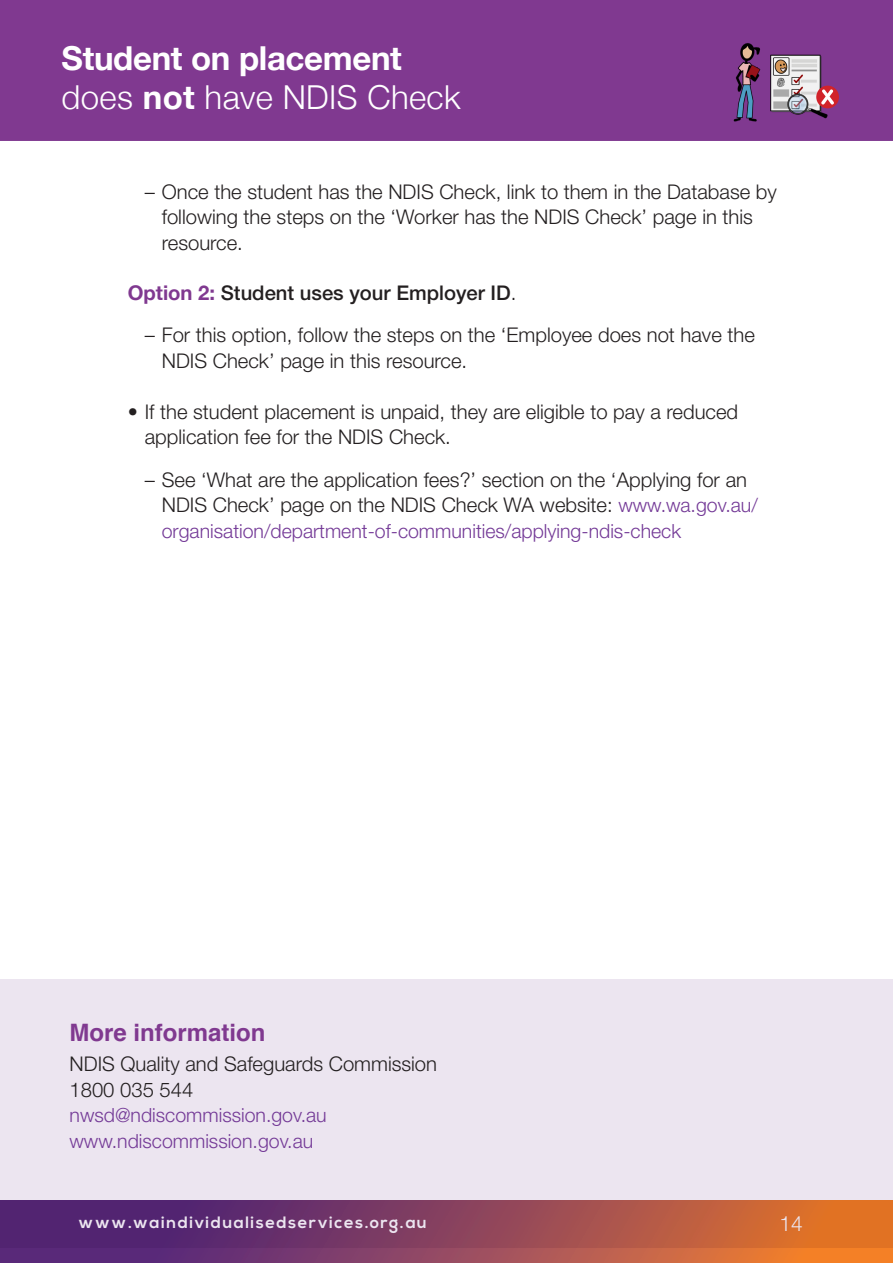
<style>
.page{position:relative;width:893px;height:1263px;background:#fff}
.page>*{position:absolute;margin:0;border:0;box-sizing:border-box;transform-origin:0 0}
.Bold_sub_2{font:700 33px/39px "Helvetica Neue";letter-spacing:-.01em;color:#fff}
.Sub_Head{font:700 24px "Helvetica";color:#803990}
.t1{font:300 21px "Helvetica Neue LT Std";color:#fff}
.Bullet_list{font:300 20.25px/25.5px "Helvetica Neue LT Std";color:#231f20}
.Main_text{font:300 20.25px "Helvetica Neue LT Std";color:#231f20}
.Bullet_list-2{font:500 20.25px "Helvetica Neue LT Std";color:#231f20}
.Bullet_list-3{font:300 19.5px "Helvetica Neue LT Std";color:#743a97}
.Main_text-2{font:300 19.5px "Helvetica Neue LT Std";color:#743a97}
.t2{font:700 16.5px "Nexa";letter-spacing:.09em;color:#fff}
.s1{font-weight:300}
.s2{font-family:"Helvetica Neue";font-weight:700;color:#803990}
.s3{font-size:19.5px;color:#743a97}
</style>
<div class="page">
<svg style="left:0;top:1248px;width:893px;height:15px;background:#9c4f5b"></svg>
<div style="left:0;top:0;width:893px;height:141px;background:#803990"></div>
<svg style="left:0;top:979px;width:893px;height:269px;background:#dbc8d4"></svg>
<img style="left:793px;top:54px;width:44px;height:64px">
<div style="left:816px;top:86px;width:23px;height:22px;background:#d1232a;border-radius:50%"></div>
<svg style="left:821px;top:89px;width:13px;height:16px"></svg>
<img style="left:701px;top:43px;width:92px;height:78px">
<p class="Bold_sub_2" style="left:62px;top:38px;width:400px">Student on placement <span class="s1">does</span> not <span class="s1">have NDIS Check</span></p>
<p class="Bullet_list" style="left:162px;top:178px;width:617px;text-indent:-17px">– Once the student has the NDIS Check, link to them in the Database by following the steps on the ‘Worker has the NDIS Check’ page in this resource.</p>
<p class="Bullet_list-2" style="left:128px;top:281px;width:390px"><span class="s2">Option 2:</span> Student uses your Employer ID<span class="s1">.</span></p>
<p class="Bullet_list" style="left:162px;top:322px;width:595px;text-indent:-17px">– For this option, follow the steps on the ‘Employee does not have the<br>NDIS Check’ page in this resource.</p>
<p class="Bullet_list" style="left:145px;top:398px;width:595px;text-indent:-17px">• If the student placement is unpaid, they are eligible to pay a reduced application fee for the NDIS Check.</p>
<p class="Bullet_list" style="left:162px;top:466px;width:597px;text-indent:-17px">– See ‘What are the application fees?’ section on the ‘Applying for an<br>NDIS Check’ page on the NDIS Check WA website: <span class="s3">www.wa.gov.au/</span></p>
<p class="Bullet_list-3" style="left:162px;top:519px;width:521px">organisation/department-of-communities/applying-ndis-check</p>
<h1 class="Sub_Head" style="left:70px;top:1014px;width:198px">More information</h1>
<p class="Main_text" style="left:70px;top:1052px;width:369px">NDIS Quality and Safeguards Commission</p>
<p class="Main_text" style="left:70px;top:1077px;width:125px">1800 035 544</p>
<p class="Main_text-2" style="left:70px;top:1103px;width:259px">nwsd@ndiscommission.gov.au</p>
<p class="Bullet_list-3" style="left:70px;top:1129px;width:245px">www.ndiscommission.gov.au</p>
<p class="t2" style="left:79px;top:1213px;width:350px">www.waindividualisedservices.org.au</p>
<p class="t1" style="left:779px;top:1210px;width:25px">14</p>
</div>
